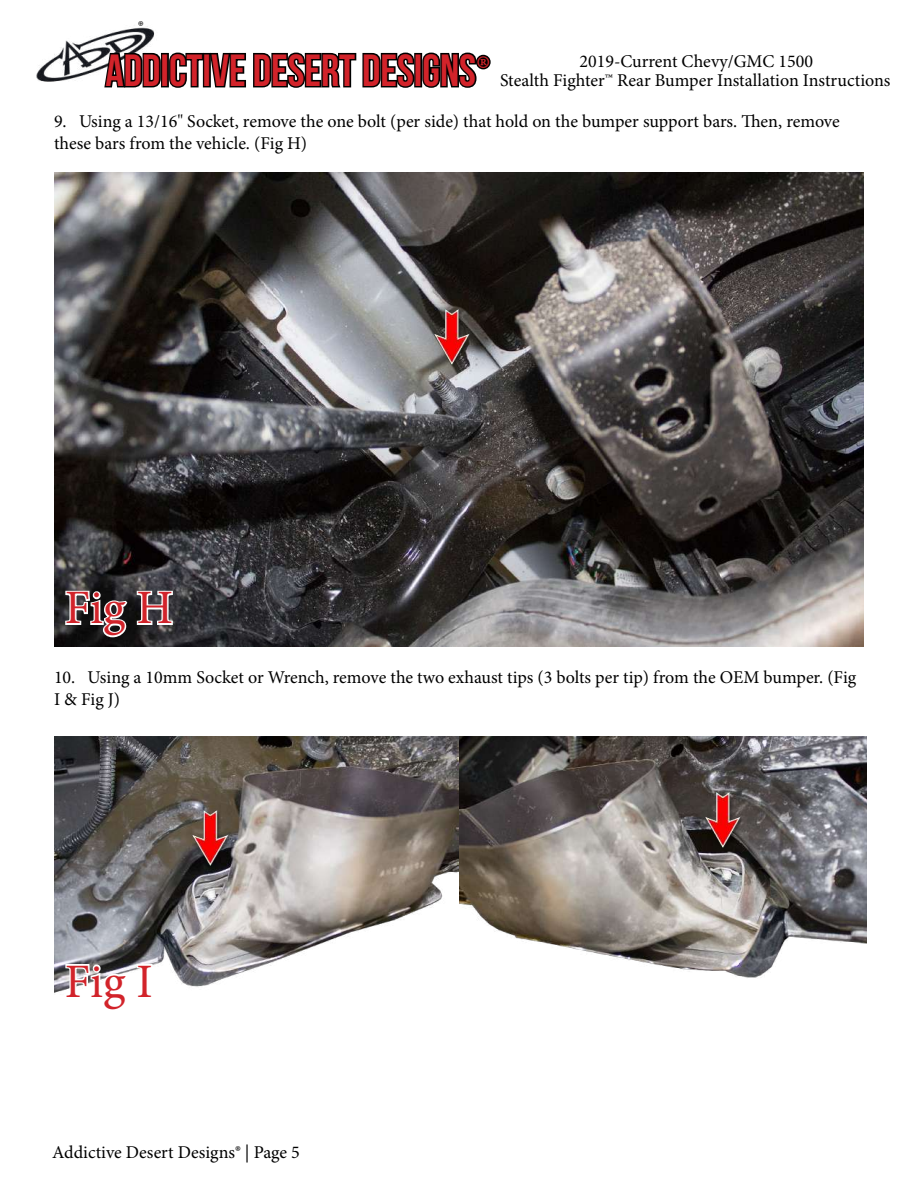
<style>
.page{position:relative;width:918px;height:1188px;background:#fff}
.page>*{position:absolute;margin:0;border:0;box-sizing:border-box;transform-origin:0 0}
.t1{font:48px "Minion Pro";color:#d2232a}
.t2{font:45px "Bebas Neue";color:#d2232a}
.t3{font:18px/21.6px "Minion Pro";color:#000}
.s1{font-family:"Minion Pro"}
</style>
<div class="page">
<img style="left:36px;top:26px;width:119px;height:56px">
<svg style="left:103px;top:51px;width:59px;height:37px"></svg>
<div style="left:161px;top:53px;width:8px;height:34px;border:3px solid #000"></div>
<svg style="left:168px;top:52px;width:323px;height:36px"></svg>
<img style="left:54px;top:173px;width:810px;height:474px">
<img style="left:432px;top:308px;width:43px;height:62px">
<svg style="left:64px;top:589px;width:65px;height:50px"></svg>
<svg style="left:135px;top:589px;width:39px;height:37px"></svg>
<img style="left:54px;top:737px;width:813px;height:256px">
<svg style="left:64px;top:962px;width:65px;height:31px"></svg>
<svg style="left:135px;top:962px;width:19px;height:31px"></svg>
<img style="left:191px;top:809px;width:42px;height:62px">
<img style="left:703px;top:790px;width:43px;height:62px">
<p class="t3" style="left:500px;top:51px;width:392px;line-height:19.4px;text-align:center">2019-Current Chevy/GMC 1500<br>Stealth Fighter™ Rear Bumper Installation Instructions</p>
<h2 class="t2" style="left:106px;top:46px;width:386px">ADDICTIVE DESERT DESIGNS<span class="s1">®</span></h2>
<p class="t3" style="left:54px;top:111px;width:787px">9. Using a 13/16" Socket, remove the one bolt (per side) that hold on the bumper support bars. Then, remove these bars from the vehicle. (Fig H)</p>
<h1 class="t1" style="left:65px;top:576px;width:110px">Fig H</h1>
<p class="t3" style="left:54px;top:667px;width:804px">10. Using a 10mm Socket or Wrench, remove the two exhaust tips (3 bolts per tip) from the OEM bumper. (Fig<br>I &amp; Fig J)</p>
<h1 class="t1" style="left:65px;top:949px;width:89px">Fig I</h1>
<p class="t3" style="left:52px;top:1141px;width:249px">Addictive Desert Designs® | Page 5</p>
</div>
